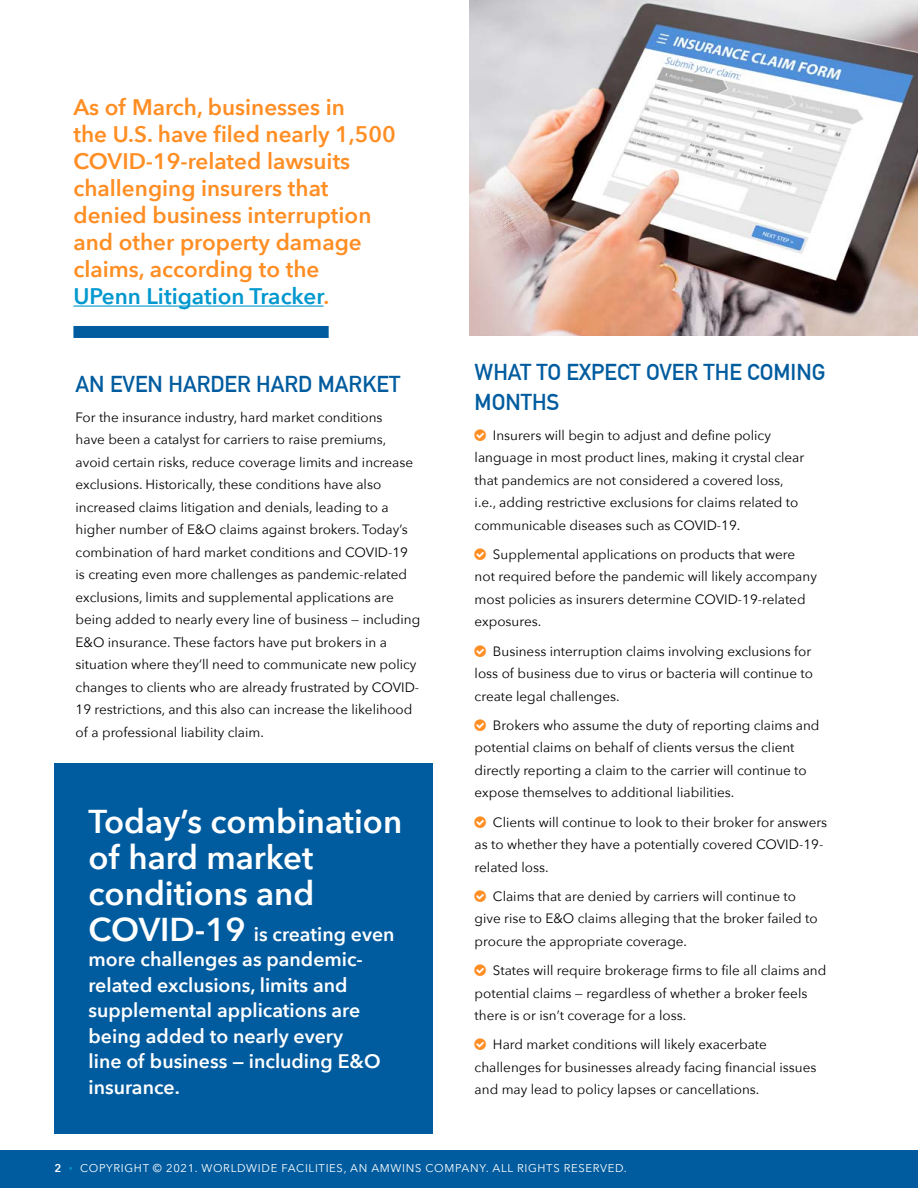
<style>
.page{position:relative;width:918px;height:1188px;background:#fff}
.page>*{position:absolute;margin:0;border:0;box-sizing:border-box;transform-origin:0 0}
.t1{font:600 33px/36px "Avenir Next";color:#fff}
.t2{font:600 22.5px/27px "Avenir Next";color:#ff8e24}
.t3{font:700 22.5px/30px "DIN Alternate";color:#005c9f}
.t4{font:600 19.5px/25.5px "Avenir Next";color:#fff}
.t5{font:13.5px/22.5px "Avenir Next";color:#000}
.t6{font:11.25px "Avenir Next";letter-spacing:.06em;color:#fff}
.s1{color:#0098ce}
.s2{font-size:33px}
.s3{font-weight:600}
.s4{font-size:7.5px;color:#0098ce}
</style>
<div class="page">
<div style="left:0;top:1150px;width:918px;height:38px;background:#005c9f"></div>
<div style="left:54px;top:764px;width:379px;height:370px;background:#005c9f"></div>
<img style="left:470px;top:0;width:448px;height:336px">
<div style="left:73px;top:326px;width:256px;height:12px;background:#005c9f"></div>
<hr style="left:73px;top:306px;width:251px;height:1px;background:#0098ce">
<h2 class="t2" style="left:73px;top:93px;width:324px">As of March, businesses in<br>the U.S. have filed nearly 1,500<br>COVID-19-related lawsuits challenging insurers that denied business interruption and other property damage claims, according to the<br><span class="s1">UPenn Litigation Tracker</span>.</h2>
<h2 class="t3" style="left:76px;top:368px;width:326px">AN EVEN HARDER HARD MARKET</h2>
<p class="t5" style="left:76px;top:405px;width:346px">For the insurance industry, hard market conditions<br>have been a catalyst for carriers to raise premiums, avoid certain risks, reduce coverage limits and increase exclusions. Historically, these conditions have also increased claims litigation and denials, leading to a higher number of E&amp;O claims against brokers. Today’s combination of hard market conditions and COVID-19 is creating even more challenges as pandemic-related exclusions, limits and supplemental applications are being added to nearly every line of business — including E&amp;O insurance. These factors have put brokers in a situation where they’ll need to communicate new policy changes to clients who are already frustrated by COVID-19 restrictions, and this also can increase the likelihood of a professional liability claim.</p>
<h1 class="t1" style="left:89px;top:802px;width:315px">Today’s combination of hard market conditions and</h1>
<h3 class="t4" style="left:89px;top:921px;width:308px"><span class="s2">COVID-19</span> is creating even more challenges as pandemic&shy;related exclusions, limits and supplemental applications are being added to nearly every<br>line of business — including E&amp;O insurance.</h3>
<h2 class="t3" style="left:475px;top:356px;width:352px">WHAT TO EXPECT OVER THE COMING<br>MONTHS</h2>
<p class="t5" style="left:475px;top:423px;width:331px;text-indent:18px">Insurers will begin to adjust and define policy language in most product lines, making it crystal clear that pandemics are not considered a covered loss, i.e., adding restrictive exclusions for claims related to communicable diseases such as COVID-19.</p>
<p class="t5" style="left:475px;top:542px;width:344px;text-indent:18px">Supplemental applications on products that were not required before the pandemic will likely accompany most policies as insurers determine COVID-19-related exposures.</p>
<p class="t5" style="left:475px;top:639px;width:340px;text-indent:18px">Business interruption claims involving exclusions for loss of business due to virus or bacteria will continue to create legal challenges.</p>
<p class="t5" style="left:475px;top:713px;width:346px;text-indent:18px">Brokers who assume the duty of reporting claims and potential claims on behalf of clients versus the client directly reporting a claim to the carrier will continue to expose themselves to additional liabilities.</p>
<p class="t5" style="left:475px;top:810px;width:354px;text-indent:18px">Clients will continue to look to their broker for answers as to whether they have a potentially covered COVID-19- related loss.</p>
<p class="t5" style="left:475px;top:884px;width:344px;text-indent:18px">Claims that are denied by carriers will continue to give rise to E&amp;O claims alleging that the broker failed to procure the appropriate coverage.</p>
<p class="t5" style="left:475px;top:959px;width:353px;text-indent:18px">States will require brokerage firms to file all claims and potential claims — regardless of whether a broker feels there is or isn’t coverage for a loss.</p>
<p class="t5" style="left:475px;top:1033px;width:343px;text-indent:18px">Hard market conditions will likely exacerbate challenges for businesses already facing financial issues and may lead to policy lapses or cancellations.</p>
<p class="t6" style="left:54px;top:1159px;width:574px"><span class="s3">2</span> <span class="s4">•</span> COPYRIGHT © 2021. WORLDWIDE FACILITIES, AN AMWINS COMPANY. ALL RIGHTS RESERVED.</p>
</div>
